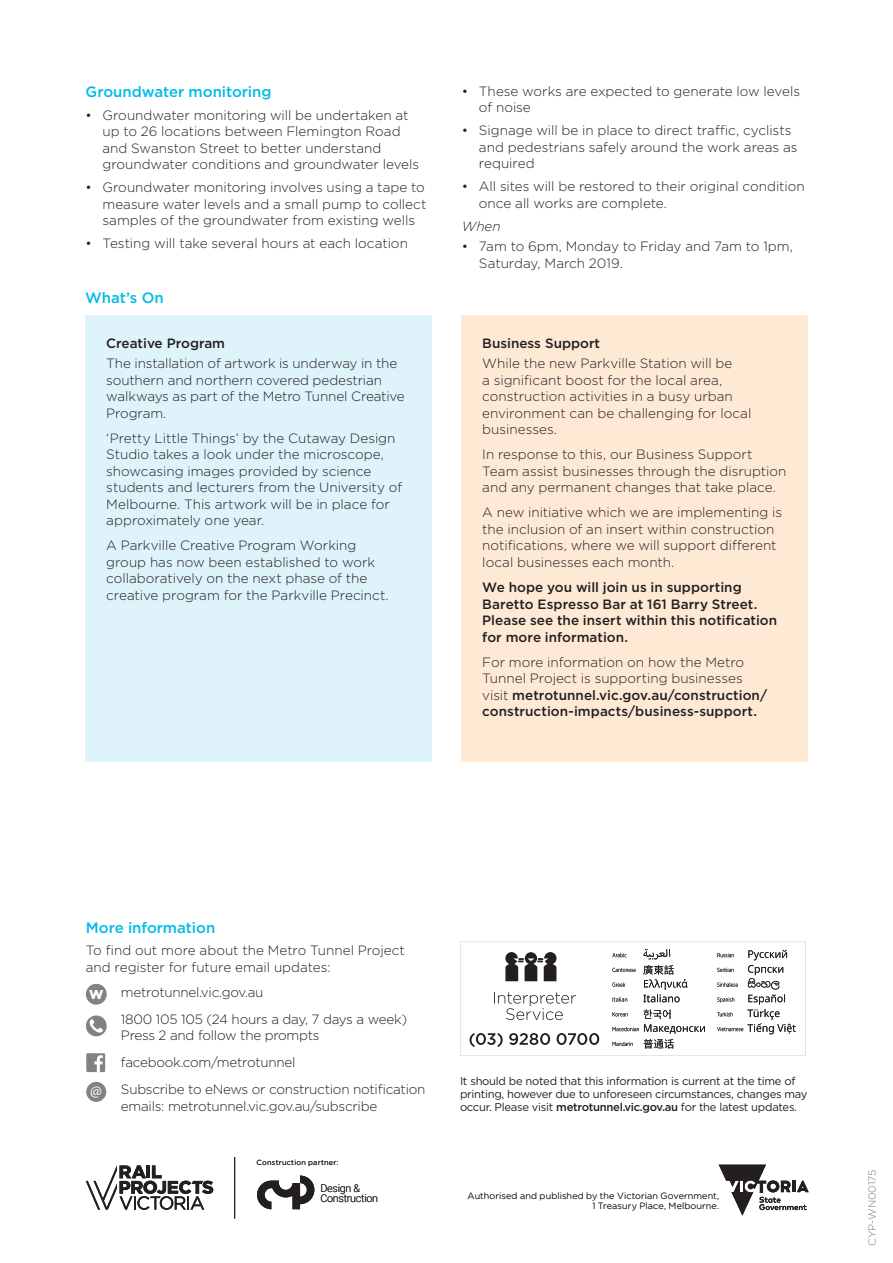
<style>
.page{position:relative;width:893px;height:1263px;background:#fff}
.page>*{position:absolute;margin:0;border:0;box-sizing:border-box;transform-origin:0 0}
.t1{font:16.05px "Myriad Pro";color:#fff}
.t2{font:500 15px "Gotham";letter-spacing:-.005em;color:#02bce8}
.BODY_COPY_NEW{font:300 13.5px/16.5px "Gotham";color:#231f20}
.BODY_COPY_NEW-2{font:500 13.5px/16.5px "Gotham";color:#231f20}
.MORE_INFO_ICON_DESCR{font:300 13.5px/16.5px "Gotham";letter-spacing:-.02em;color:#231f20}
.t3{font:italic 300 13.5px "Gotham";color:#231f20}
.t4{font:900 12.75px "Gotham";color:#fff}
.MORE_INFO_LAST_PARA{font:11.25px/12.8px "Gotham";letter-spacing:-.025em;color:#231f20}
.t5{font:300 10.8px/10.5px "Roboto";letter-spacing:-.025em;color:#231f20}
.t6{font:300 10.5px "Gotham";color:#57585a}
.t7{font:300 9px/10.5px "Gotham";letter-spacing:.015em;color:#231f20;text-align:right}
.t8{font:7.35px "Gotham";letter-spacing:.025em;color:#231f20}
.s1{font-weight:300}
.s2{font-weight:500}
</style>
<div class="page">
<div style="left:86px;top:984px;width:21px;height:21px;background:#808285;border-radius:50%"></div>
<div style="left:86px;top:1015px;width:21px;height:21px;background:#808285;border-radius:50%"></div>
<svg style="left:89px;top:1019px;width:14px;height:14px"></svg>
<div style="left:86px;top:1053px;width:19px;height:19px;background:#808285"></div>
<svg style="left:94px;top:1055px;width:9px;height:17px"></svg>
<div style="left:86px;top:1082px;width:20px;height:20px;background:#808285;border-radius:50%"></div>
<svg style="left:460px;top:942px;width:346px;height:114px"></svg>
<div style="left:461px;top:316px;width:347px;height:446px;background:#fee9d5"></div>
<div style="left:85px;top:316px;width:347px;height:446px;background:#def3fa"></div>
<svg style="left:719px;top:1165px;width:90px;height:50px"></svg>
<hr style="left:234px;top:1157px;width:1px;height:62px;background:#231f20">
<svg style="left:86px;top:1165px;width:127px;height:45px"></svg>
<svg style="left:257px;top:1175px;width:57px;height:34px"></svg>
<h3 class="t2" style="left:85px;top:82px;width:188px">Groundwater monitoring</h3>
<p class="BODY_COPY_NEW" style="left:102px;top:107px;width:318px;text-indent:-17px">• Groundwater monitoring will be undertaken at up to 26 locations between Flemington Road and Swanston Street to better understand groundwater conditions and groundwater levels</p>
<p class="BODY_COPY_NEW" style="left:102px;top:179px;width:326px;text-indent:-17px">• Groundwater monitoring involves using a tape to measure water levels and a small pump to collect samples of the groundwater from existing wells</p>
<p class="BODY_COPY_NEW" style="left:85px;top:235px;width:324px">• Testing will take several hours at each location</p>
<p class="t2" style="left:85px;top:288px;width:80px">What’s On</p>
<h4 class="BODY_COPY_NEW-2" style="left:106px;top:334px;width:120px">Creative Program</h4>
<p class="BODY_COPY_NEW" style="left:106px;top:355px;width:300px">The installation of artwork is underway in the southern and northern covered pedestrian walkways as part of the Metro Tunnel Creative Program.</p>
<p class="BODY_COPY_NEW" style="left:106px;top:430px;width:298px">‘Pretty Little Things’ by the Cutaway Design Studio takes a look under the microscope, showcasing images provided by science students and lecturers from the University of Melbourne. This artwork will be in place for approximately one year.</p>
<p class="BODY_COPY_NEW" style="left:106px;top:537px;width:284px">A Parkville Creative Program Working group has now been established to work collaboratively on the next phase of the creative program for the Parkville Precinct.</p>
<p class="BODY_COPY_NEW" style="left:479px;top:82px;width:323px;text-indent:-17px">• These works are expected to generate low levels of noise</p>
<p class="BODY_COPY_NEW" style="left:479px;top:122px;width:320px;text-indent:-17px">• Signage will be in place to direct traffic, cyclists and pedestrians safely around the work areas as required</p>
<p class="BODY_COPY_NEW" style="left:479px;top:178px;width:327px;text-indent:-17px">• All sites will be restored to their original condition once all works are complete.</p>
<h5 class="t3" style="left:462px;top:217px;width:40px">When</h5>
<p class="BODY_COPY_NEW" style="left:479px;top:238px;width:316px;text-indent:-17px">• 7am to 6pm, Monday to Friday and 7am to 1pm,<br>Saturday, March 2019.</p>
<h4 class="BODY_COPY_NEW-2" style="left:482px;top:334px;width:119px">Business Support</h4>
<p class="BODY_COPY_NEW" style="left:482px;top:355px;width:271px">While the new Parkville Station will be<br>a significant boost for the local area, construction activities in a busy urban environment can be challenging for local businesses.</p>
<p class="BODY_COPY_NEW" style="left:482px;top:446px;width:305px">In response to this, our Business Support<br>Team assist businesses through the disruption and any permanent changes that take place.</p>
<p class="BODY_COPY_NEW" style="left:482px;top:504px;width:301px">A new initiative which we are implementing is the inclusion of an insert within construction notifications, where we will support different local businesses each month.</p>
<p class="BODY_COPY_NEW-2" style="left:482px;top:579px;width:296px">We hope you will join us in supporting Baretto Espresso Bar at 161 Barry Street.<br>Please see the insert within this notification for more information.</p>
<p class="BODY_COPY_NEW-2" style="left:482px;top:653px;width:286px"><span class="s1">For more information on how the Metro Tunnel Project is supporting businesses visit</span> metrotunnel.vic.gov.au/construction/ construction-impacts/business-support.</p>
<h3 class="t2" style="left:86px;top:917px;width:131px">More information</h3>
<p class="BODY_COPY_NEW" style="left:86px;top:942px;width:321px">To find out more about the Metro Tunnel Project and register for future email updates:</p>
<p class="t4" style="left:89px;top:986px;width:16px">W</p>
<p class="MORE_INFO_ICON_DESCR" style="left:121px;top:983px;width:144px">metrotunnel.vic.gov.au</p>
<p class="MORE_INFO_ICON_DESCR" style="left:121px;top:1010px;width:288px">1800 105 105 (24 hours a day, 7 days a week)<br>Press 2 and follow the prompts</p>
<p class="MORE_INFO_ICON_DESCR" style="left:121px;top:1054px;width:176px">facebook.com/metrotunnel</p>
<p class="t4" style="left:89px;top:990px;width:16px">W</p>
<p class="t1" style="left:90px;top:1080px;width:13px">@</p>
<p class="MORE_INFO_ICON_DESCR" style="left:121px;top:1081px;width:306px">Subscribe to eNews or construction notification emails: metrotunnel.vic.gov.au/subscribe</p>
<p class="MORE_INFO_LAST_PARA" style="left:460px;top:1074px;width:349px">It should be noted that this information is current at the time of printing, however due to unforeseen circumstances, changes may occur. Please visit <span class="s2">metrotunnel.vic.gov.au</span> for the latest updates.</p>
<p class="t8" style="left:257px;top:1158px;width:84px">Construction partner:</p>
<p class="t5" style="left:320px;top:1182px;width:59px">Design &amp;<br>Construction</p>
<p class="t7" style="left:468px;top:1190px;width:253px">Authorised and published by the Victorian Government,<br>1 Treasury Place, Melbourne.</p>
<p class="t6" style="left:866px;top:1246px;width:78px;rotate:-90deg">CYP-WN00175</p>
</div>
